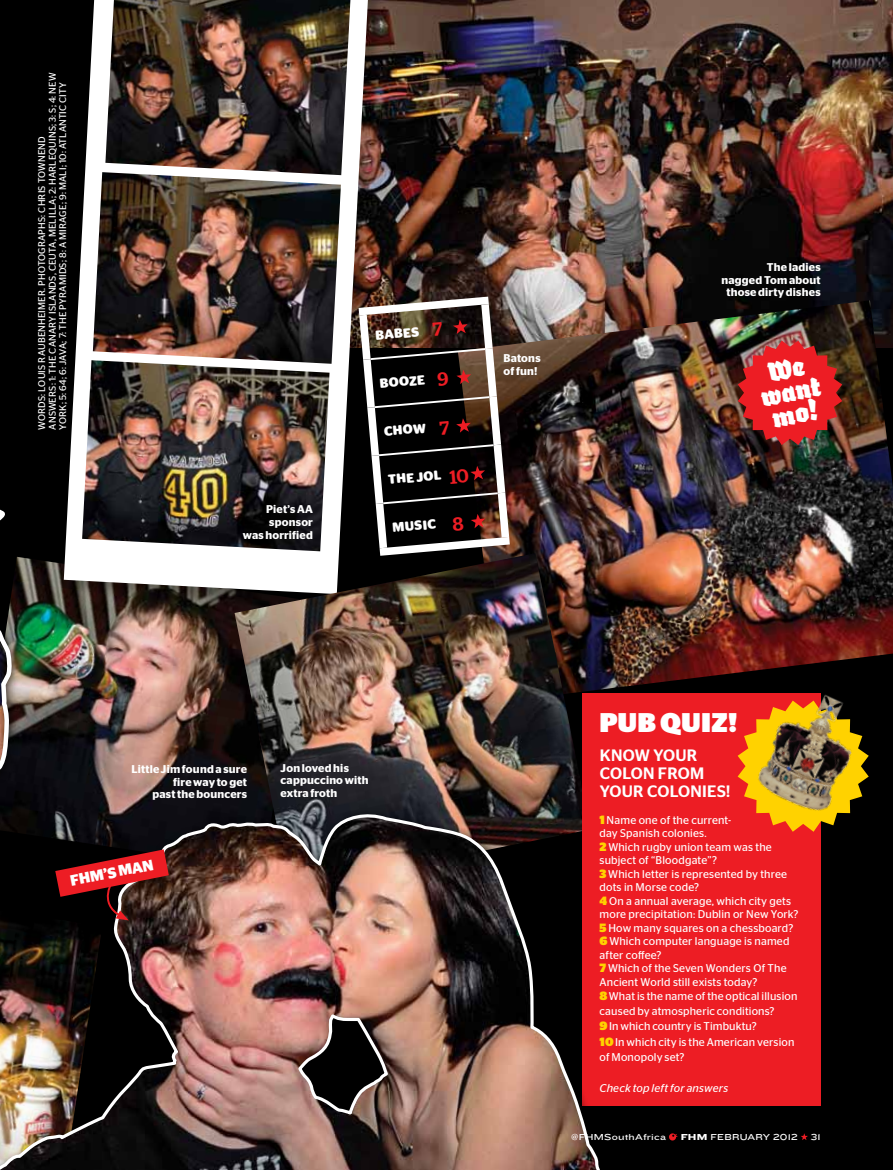
<style>
.page{position:relative;width:893px;height:1170px;background:#fff}
.page>*{position:absolute;margin:0;border:0;box-sizing:border-box;transform-origin:0 0}
.t1{font:italic 900 28.65px/22.8px "Fakir";color:#fff;text-align:center}
.t2{font:900 27px "Stag Sans";letter-spacing:.005em;color:#fff}
.t3{font:500 16.5px/18px "Stag Sans";letter-spacing:.02em;color:#fff}
.t4{font:700 15.15px "Stag Sans";color:#fff}
.t5{font:700 13.2px "Stag Sans Round";color:#fff}
.t6{font:11.25px/13.5px "Stag Sans";letter-spacing:.01em;color:#fff}
.t7{font:600 11.25px/12.8px "Stag Sans";letter-spacing:.02em;color:#fff;text-align:right}
.t8{font:italic 11.25px "Stag Sans";letter-spacing:.015em;color:#fff}
.t9{font:9.75px/10.5px "Stag Sans";letter-spacing:.015em;color:#fff}
.t10{font:9px "Knockout 34 Junior Sumo";letter-spacing:.02em;color:#fff}
.s1{font-weight:900;font-size:12px;color:#ffd200}
.s2{font-family:"Knockout 54 Sumo"}
</style>
<div class="page">
<div style="left:0;top:0;width:893px;height:1169px;background:#000"></div>
<img style="left:385px;top:0;width:508px;height:300px">
<img style="left:22px;top:557px;width:213px;height:249px">
<img style="left:518px;top:300px;width:375px;height:391px">
<div style="left:64px;top:0;width:321px;height:610px;background:#000;opacity:.27"></div>
<svg style="left:64px;top:0;width:304px;height:594px;fill:#fff"></svg>
<img style="left:105px;top:0;width:245px;height:175px">
<img style="left:82px;top:360px;width:248px;height:191px">
<img style="left:93px;top:172px;width:248px;height:192px">
<img style="left:738px;top:340px;width:104px;height:105px">
<img style="left:235px;top:553px;width:355px;height:253px">
<div style="left:583px;top:693px;width:238px;height:413px;background:#ed1d24"></div>
<div style="left:0;top:483px;width:22px;height:476px;background:#000;opacity:.7"></div>
<svg style="left:0;top:486px;width:14px;height:320px"></svg>
<img style="left:737px;top:669px;width:148px;height:163px">
<div style="left:0;top:806px;width:655px;height:363px;background:#000;opacity:.7"></div>
<img style="left:0;top:812px;width:646px;height:357px">
<svg style="left:55px;top:849px;width:114px;height:71px"></svg>
<svg style="left:669px;top:1133px;width:9px;height:7px"></svg>
<svg style="left:801px;top:1133px;width:7px;height:7px"></svg>
<svg style="left:351px;top:292px;width:167px;height:268px"></svg>
<p class="t9" style="left:36px;top:429px;width:359px;rotate:-90deg">words: louis raubenheimer. photographs: Chris townend<br>answers: 1: the Canary Islands, Ceuta, Melilla; 2: Harlequins; 3: S; 4: New<br>York; 5: 64; 6: Java; 7: The pyramids; 8: A mirage; 9: Mali; 10: Atlantic City</p>
<p class="t7" style="left:243px;top:503px;width:72px">Piet’s AA sponsor<br>was horrified</p>
<p class="t5" style="left:375px;top:328px;width:45px;rotate:-5deg">babes</p>
<p class="t5" style="left:379px;top:376px;width:47px;rotate:-5deg">booze</p>
<p class="t5" style="left:383px;top:424px;width:44px;rotate:-5deg">CHOW</p>
<p class="t5" style="left:387px;top:472px;width:55px;rotate:-5deg">th e jol</p>
<p class="t5" style="left:392px;top:520px;width:43px;rotate:-5deg">Music</p>
<p class="t7" style="left:503px;top:352px;width:39px;text-align:left">Batons of fun!</p>
<p class="t7" style="left:721px;top:260px;width:101px">The ladies<br>nagged Tom about those dirty dishes</p>
<h1 class="t1" style="left:755px;top:364px;width:62px;rotate:-11deg">We want mo!</h1>
<p class="t7" style="left:132px;top:762px;width:117px">Little Jim found a sure fire way to get<br>past the bouncers</p>
<h3 class="t4" style="left:69px;top:872px;width:86px;rotate:-11deg">FHM’S MAN</h3>
<p class="t7" style="left:281px;top:761px;width:89px;text-align:left">Jon loved his cappuccino with extra froth</p>
<h2 class="t2" style="left:600px;top:707px;width:139px">PUB QUIZ!</h2>
<h3 class="t3" style="left:600px;top:745px;width:132px">KNOW YOUR<br>COLON FROM<br>YOUR COLONIES!</h3>
<p class="t6" style="left:600px;top:812px;width:201px"><span class="s1">1</span> Name one of the current-<br>day Spanish colonies.<br><span class="s1">2</span> Which rugby union team was the subject of “Bloodgate”?<br><span class="s1">3</span> Which letter is represented by three dots in M orse code?<br><span class="s1">4</span> On a annual average, which city gets more precipitation: Dublin or New York?<br><span class="s1">5</span> How many squares on a chessboard?<br><span class="s1">6</span> Which computer language is named after coffee?<br><span class="s1">7</span> Which of the Seven Wonders Of The<br>Ancient World still exists today?<br><span class="s1">8</span> What is the name of the optical illusion</p>
<p class="t6" style="left:600px;top:1003px;width:196px;line-height:15.3px">caused by atmospheric conditions?<br><span class="s1">9</span> I n which country is Timbuktu?<br><span class="s1">10</span> I n which city is the American version of Monopoly set?</p>
<p class="t8" style="left:600px;top:1081px;width:130px">Check top left for answers</p>
<p class="t10" style="left:571px;top:1130px;width:96px">@fhmSouthAfrica</p>
<p class="t10" style="left:681px;top:1130px;width:118px"><span class="s2">FHM</span> FEBRUARY 2012</p>
<p class="t10" style="left:811px;top:1130px;width:11px">31</p>
</div>
